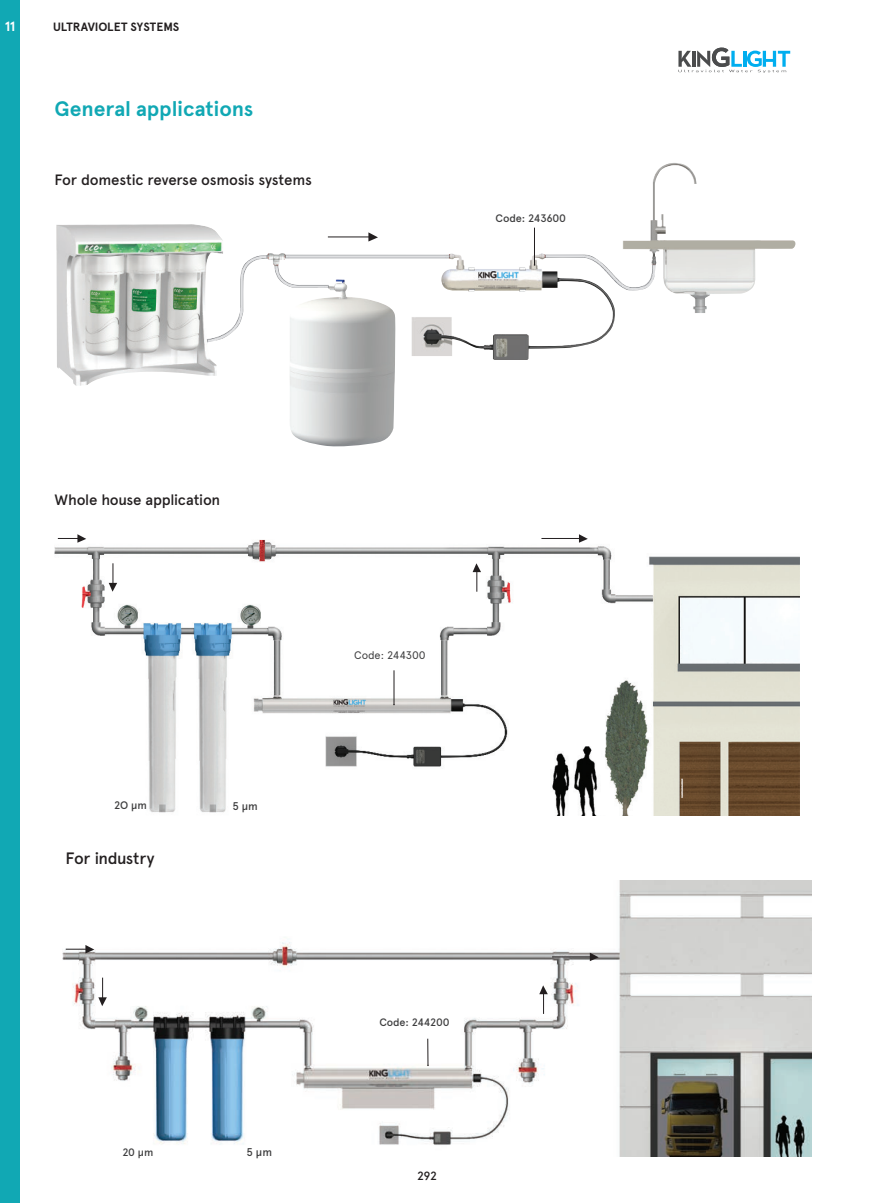
<style>
.page{position:relative;width:876px;height:1203px;background:#fff}
.page>*{position:absolute;margin:0;border:0;box-sizing:border-box;transform-origin:0 0}
.t1{font:700 21px "Apercu Pro";letter-spacing:-.005em;color:#11a8b4}
.t2{font:500 16.5px "Apercu Pro";letter-spacing:-.025em;color:#231f20}
.t3{font:500 15px "Apercu Pro";letter-spacing:-.015em;color:#231f20}
.t4{font:700 13.5px "Apercu Pro";color:#fff}
.t5{font:700 12px "Apercu Pro";letter-spacing:-.005em;color:#231f20}
.t6{font:500 12px "Apercu Pro";color:#231f20}
.t7{font:500 11.25px "Apercu Pro";color:#3e3e3f}
.t8{font:500 10.95px "Apercu Pro";letter-spacing:-.015em;color:#3e3e3f}
.t9{font:10.95px "Apercu Pro";letter-spacing:-.005em;color:#3e3e3f}
.t10{font:500 10.8px "Apercu Pro";letter-spacing:-.02em;color:#3e3e3f}
</style>
<div class="page">
<div style="left:0;top:0;width:19px;height:1203px;background:#11a8b4"></div>
<img style="left:63px;top:881px;width:749px;height:275px">
<img style="left:56px;top:167px;width:605px;height:280px">
<hr style="left:534px;top:228px;width:1px;height:37px;background:#231f20">
<hr style="left:328px;top:237px;width:43px;height:1px;background:#231f20">
<svg style="left:368px;top:232px;width:10px;height:10px"></svg>
<img style="left:55px;top:537px;width:745px;height:279px">
<hr style="left:394px;top:670px;width:1px;height:35px;background:#231f20">
<svg style="left:58px;top:534px;width:28px;height:9px"></svg>
<hr style="left:541px;top:538px;width:41px;height:1px;background:#231f20">
<svg style="left:579px;top:534px;width:9px;height:9px"></svg>
<svg style="left:109px;top:563px;width:8px;height:29px"></svg>
<svg style="left:473px;top:563px;width:8px;height:29px"></svg>
<svg style="left:427px;top:1039px;width:2px;height:27px"></svg>
<svg style="left:66px;top:945px;width:28px;height:8px"></svg>
<hr style="left:552px;top:957px;width:41px;height:1px;background:#231f20">
<svg style="left:590px;top:953px;width:9px;height:8px"></svg>
<svg style="left:98px;top:978px;width:9px;height:28px"></svg>
<svg style="left:539px;top:985px;width:9px;height:29px"></svg>
<svg style="left:678px;top:48px;width:112px;height:25px"></svg>
<p class="t4" style="left:5px;top:16px;width:12px">11</p>
<p class="t5" style="left:53px;top:17px;width:128px">ULTRAVIOLET SYSTEMS</p>
<p class="t1" style="left:55px;top:93px;width:200px">General applications</p>
<p class="t3" style="left:55px;top:168px;width:259px">For domestic reverse osmosis systems</p>
<p class="t8" style="left:496px;top:210px;width:72px">Code: 243600</p>
<p class="t3" style="left:55px;top:488px;width:167px">Whole house application</p>
<p class="t8" style="left:114px;top:797px;width:34px">2O µm</p>
<p class="t7" style="left:232px;top:797px;width:27px">5 µm</p>
<p class="t2" style="left:66px;top:845px;width:91px">For industry</p>
<p class="t10" style="left:122px;top:1144px;width:33px">20 µm</p>
<p class="t7" style="left:247px;top:1144px;width:27px">5 µm</p>
<p class="t9" style="left:354px;top:647px;width:73px">Code: 244300</p>
<p class="t10" style="left:379px;top:1014px;width:72px">Code: 244200</p>
<p class="t6" style="left:417px;top:1167px;width:21px">292</p>
</div>
